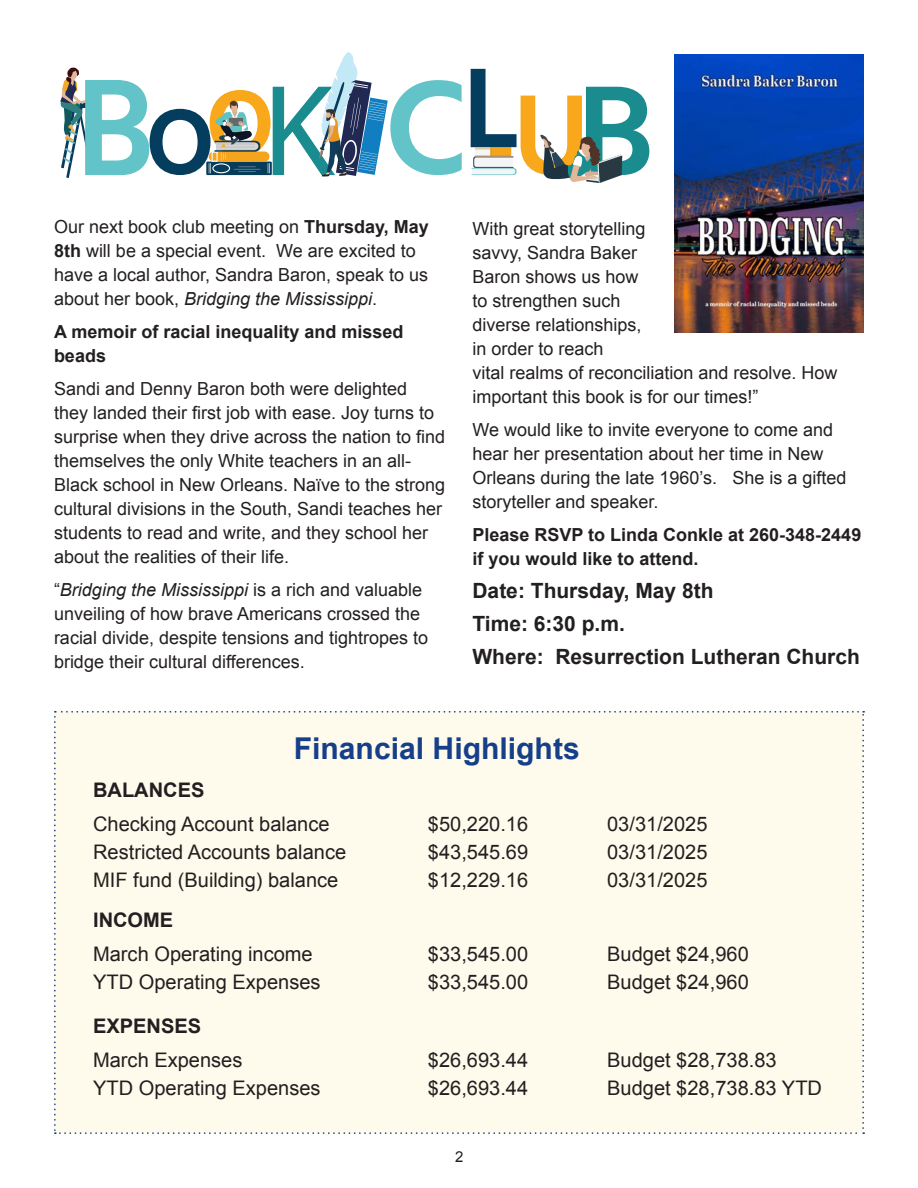
<style>
.page{position:relative;width:918px;height:1188px;background:#fff}
.page>*{position:absolute;margin:0;border:0;box-sizing:border-box;transform-origin:0 0}
.Body_copy{font:700 30.15px "Arial";color:#163f8a}
.Body_copy-2{font:700 21px "Arial";color:#231f20}
.Body_copy-3{font:20.1px "Arial";color:#231f20}
.Body_copy-4{font:700 20.1px "Arial";color:#231f20}
.Body_copy-5{font:18px/24px "Arial";color:#231f20}
.Body_copy-6{font:700 18px/24px "Arial";color:#231f20}
.Body_copy-7{font:15px "Arial";color:#231f20}
.s1{font-weight:700}
.s2{font-style:italic}
</style>
<div class="page">
<svg style="left:471px;top:69px;width:178px;height:114px"></svg>
<svg style="left:60px;top:52px;width:402px;height:126px"></svg>
<img style="left:674px;top:54px;width:190px;height:279px">
<div style="left:54px;top:711px;width:810px;height:423px;background:#fefaec"></div>
<p class="Body_copy-5" style="left:54px;top:215px;width:376px">Our next book club meeting on <span class="s1">Thursday, May 8th</span> will be a special event. We are excited to have a local author, Sandra Baron, speak to us about her book, <span class="s2">Bridging the Mississippi</span>.</p>
<p class="Body_copy-6" style="left:54px;top:321px;width:351px">A memoir of racial inequality and missed beads</p>
<p class="Body_copy-5" style="left:54px;top:377px;width:393px">Sandi and Denny Baron both were delighted they landed their first job with ease. Joy turns to surprise when they drive across the nation to find themselves the only White teachers in an all-Black school in New Orleans. Naïve to the strong cultural divisions in the South, Sandi teaches her students to read and write, and they school her about the realities of their life.</p>
<p class="Body_copy-5" style="left:54px;top:578px;width:376px">“<span class="s2">Bridging the Mississippi</span> is a rich and valuable unveiling of how brave Americans crossed the racial divide, despite tensions and tightropes to bridge their cultural differences.</p>
<p class="Body_copy-5" style="left:472px;top:217px;width:367px">With great storytelling<br>savvy, Sandra Baker<br>Baron shows us how<br>to strengthen such<br>diverse relationships,<br>in order to reach<br>vital realms of reconciliation and resolve. How important this book is for our times!”</p>
<p class="Body_copy-5" style="left:472px;top:418px;width:375px">We would like to invite everyone to come and hear her presentation about her time in New Orleans during the late 1960’s. She is a gifted storyteller and speaker.</p>
<p class="Body_copy-6" style="left:472px;top:523px;width:390px">Please RSVP to Linda Conkle at 260-348-2449 if you would like to attend.</p>
<p class="Body_copy-2" style="left:472px;top:577px;width:243px">Date: Thursday, May 8th</p>
<p class="Body_copy-2" style="left:472px;top:610px;width:154px">Time: 6:30 p.m.</p>
<p class="Body_copy-2" style="left:472px;top:643px;width:389px">Where: Resurrection Lutheran Church</p>
<p class="Body_copy" style="left:294px;top:728px;width:287px">Financial Highlights</p>
<p class="Body_copy-4" style="left:93px;top:777px;width:113px">BALANCES</p>
<p class="Body_copy-3" style="left:93px;top:811px;width:238px">Checking Account balance</p>
<p class="Body_copy-3" style="left:428px;top:811px;width:102px">$50,220.16</p>
<p class="Body_copy-3" style="left:607px;top:811px;width:102px">03/31/2025</p>
<p class="Body_copy-3" style="left:93px;top:839px;width:255px">Restricted Accounts balance</p>
<p class="Body_copy-3" style="left:428px;top:839px;width:102px">$43,545.69</p>
<p class="Body_copy-3" style="left:607px;top:839px;width:102px">03/31/2025</p>
<p class="Body_copy-3" style="left:93px;top:867px;width:247px">MIF fund (Building) balance</p>
<p class="Body_copy-3" style="left:428px;top:867px;width:102px">$12,229.16</p>
<p class="Body_copy-3" style="left:607px;top:867px;width:102px">03/31/2025</p>
<p class="Body_copy-4" style="left:93px;top:907px;width:82px">INCOME</p>
<p class="Body_copy-3" style="left:93px;top:941px;width:221px">March Operating income</p>
<p class="Body_copy-3" style="left:428px;top:941px;width:102px">$33,545.00</p>
<p class="Body_copy-3" style="left:607px;top:941px;width:143px">Budget $24,960</p>
<p class="Body_copy-3" style="left:93px;top:969px;width:229px">YTD Operating Expenses</p>
<p class="Body_copy-3" style="left:428px;top:969px;width:102px">$33,545.00</p>
<p class="Body_copy-3" style="left:607px;top:969px;width:143px">Budget $24,960</p>
<p class="Body_copy-4" style="left:93px;top:1013px;width:110px">EXPENSES</p>
<p class="Body_copy-3" style="left:93px;top:1047px;width:151px">March Expenses</p>
<p class="Body_copy-3" style="left:428px;top:1047px;width:102px">$26,693.44</p>
<p class="Body_copy-3" style="left:607px;top:1047px;width:171px">Budget $28,738.83</p>
<p class="Body_copy-3" style="left:93px;top:1075px;width:229px">YTD Operating Expenses</p>
<p class="Body_copy-3" style="left:428px;top:1075px;width:102px">$26,693.44</p>
<p class="Body_copy-3" style="left:607px;top:1075px;width:216px">Budget $28,738.83 YTD</p>
<p class="Body_copy-7" style="left:455px;top:1147px;width:10px">2</p>
</div>
